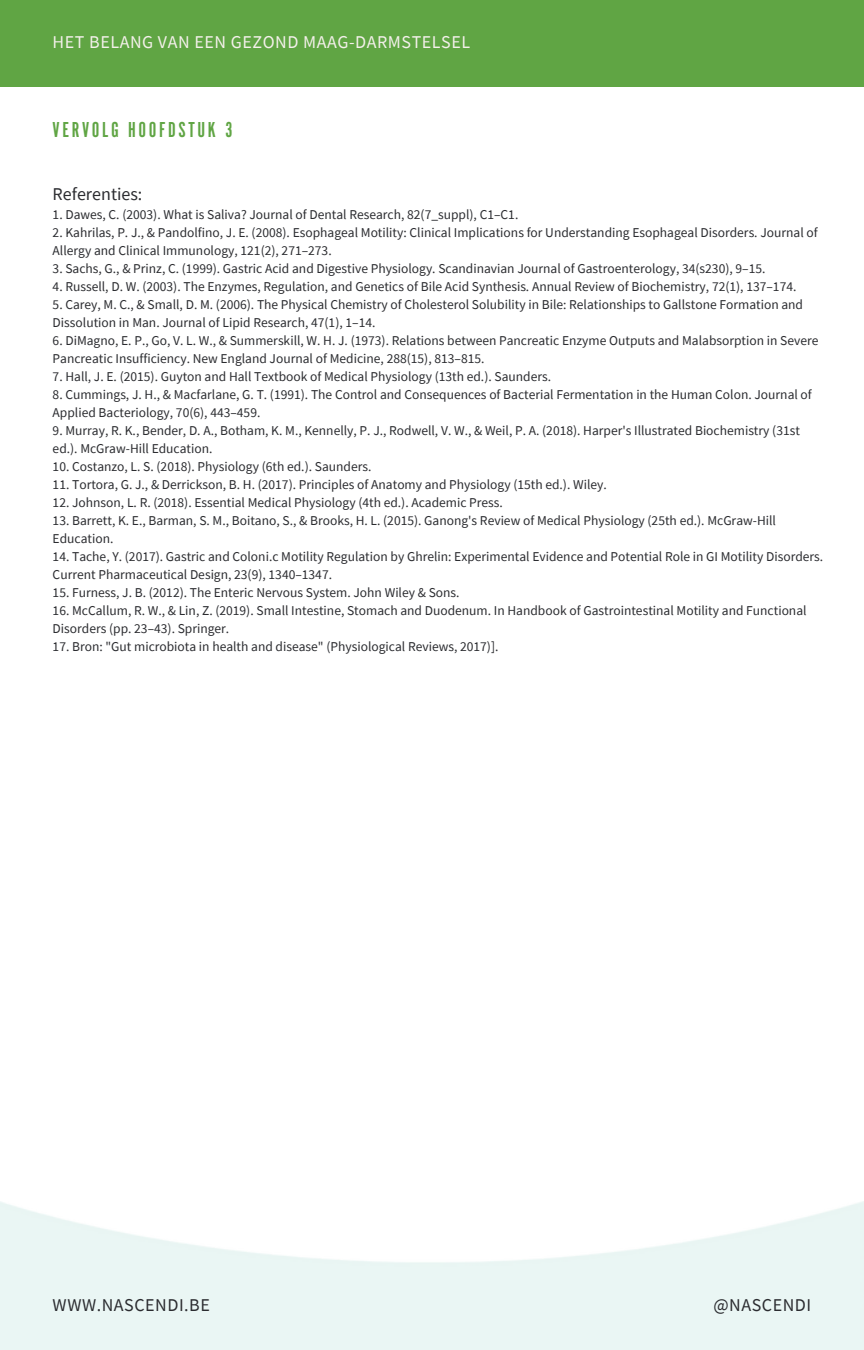
<style>
.page{position:relative;width:864px;height:1350px;background:#fff}
.page>*{position:absolute;margin:0;border:0;box-sizing:border-box;transform-origin:0 0}
.t1{font:22.5px "Alternate Got No 1 D";letter-spacing:.12em;color:#60a544}
.t2{font:18px "Source Sans Pro";letter-spacing:.03em;color:#f4f0eb}
.t3{font:18px "Source Sans Pro";letter-spacing:.03em;color:#2b2c30}
.t4{font:18px "Source Sans Pro";color:#2b2c30}
.t5{font:13.5px/18px "Source Sans Pro";color:#2b2c30}
</style>
<div class="page">
<div style="left:0;top:0;width:864px;height:86px;background:#60a544"></div>
<p class="t2" style="left:53px;top:30px;width:419px">HET BELANG VAN EEN GEZOND MAAG-DARMSTELSEL</p>
<p class="t1" style="left:53px;top:119px;width:182px">VERVOLG HOOFDSTUK 3</p>
<p class="t4" style="left:53px;top:182px;width:91px">Referenties:</p>
<p class="t5" style="left:53px;top:205px;width:467px">1. Dawes, C. (2003). What is Saliva? Journal of Dental Research, 82(7_suppl), C1–C1.</p>
<p class="t5" style="left:53px;top:223px;width:767px">2. Kahrilas, P. J., &amp; Pandolfino, J. E. (2008). Esophageal Motility: Clinical Implications for Understanding Esophageal Disorders. Journal of<br>Allergy and Clinical Immunology, 121(2), 271–273.</p>
<p class="t5" style="left:53px;top:259px;width:714px">3. Sachs, G., &amp; Prinz, C. (1999). Gastric Acid and Digestive Physiology. Scandinavian Journal of Gastroenterology, 34(s230), 9–15.</p>
<p class="t5" style="left:53px;top:277px;width:745px">4. Russell, D. W. (2003). The Enzymes, Regulation, and Genetics of Bile Acid Synthesis. Annual Review of Biochemistry, 72(1), 137–174.</p>
<p class="t5" style="left:53px;top:295px;width:752px">5. Carey, M. C., &amp; Small, D. M. (2006). The Physical Chemistry of Cholesterol Solubility in Bile: Relationships to Gallstone Formation and<br>Dissolution in Man. Journal of Lipid Research, 47(1), 1–14.</p>
<p class="t5" style="left:53px;top:331px;width:767px">6. DiMagno, E. P., Go, V. L. W., &amp; Summerskill, W. H. J. (1973). Relations between Pancreatic Enzyme Outputs and Malabsorption in Severe<br>Pancreatic Insufficiency. New England Journal of Medicine, 288(15), 813–815.</p>
<p class="t5" style="left:53px;top:367px;width:500px">7. Hall, J. E. (2015). Guyton and Hall Textbook of Medical Physiology (13th ed.). Saunders.</p>
<p class="t5" style="left:53px;top:385px;width:761px">8. Cummings, J. H., &amp; Macfarlane, G. T. (1991). The Control and Consequences of Bacterial Fermentation in the Human Colon. Journal of<br>Applied Bacteriology, 70(6), 443–459.</p>
<p class="t5" style="left:53px;top:421px;width:749px">9. Murray, R. K., Bender, D. A., Botham, K. M., Kennelly, P. J., Rodwell, V. W., &amp; Weil, P. A. (2018). Harper's Illustrated Biochemistry (31st ed.). McGraw-Hill Education.</p>
<p class="t5" style="left:53px;top:457px;width:320px">10. Costanzo, L. S. (2018). Physiology (6th ed.). Saunders.</p>
<p class="t5" style="left:53px;top:475px;width:556px">11. Tortora, G. J., &amp; Derrickson, B. H. (2017). Principles of Anatomy and Physiology (15th ed.). Wiley.</p>
<p class="t5" style="left:53px;top:493px;width:452px">12. Johnson, L. R. (2018). Essential Medical Physiology (4th ed.). Academic Press.</p>
<p class="t5" style="left:53px;top:511px;width:725px">13. Barrett, K. E., Barman, S. M., Boitano, S., &amp; Brooks, H. L. (2015). Ganong's Review of Medical Physiology (25th ed.). McGraw-Hill<br>Education.</p>
<p class="t5" style="left:53px;top:547px;width:772px">14. Tache, Y. (2017). Gastric and Coloni.c Motility Regulation by Ghrelin: Experimental Evidence and Potential Role in GI Motility Disorders.<br>Current Pharmaceutical Design, 23(9), 1340–1347.</p>
<p class="t5" style="left:53px;top:583px;width:408px">15. Furness, J. B. (2012). The Enteric Nervous System. John Wiley &amp; Sons.</p>
<p class="t5" style="left:53px;top:601px;width:755px">16. McCallum, R. W., &amp; Lin, Z. (2019). Small Intestine, Stomach and Duodenum. In Handbook of Gastrointestinal Motility and Functional<br>Disorders (pp. 23–43). Springer.</p>
<p class="t5" style="left:53px;top:637px;width:447px">17. Bron: "Gut microbiota in health and disease" (Physiological Reviews, 2017)].</p>
<p class="t3" style="left:53px;top:1294px;width:159px">WWW.NASCENDI.BE</p>
<p class="t3" style="left:714px;top:1294px;width:99px">@NASCENDI</p>
</div>
